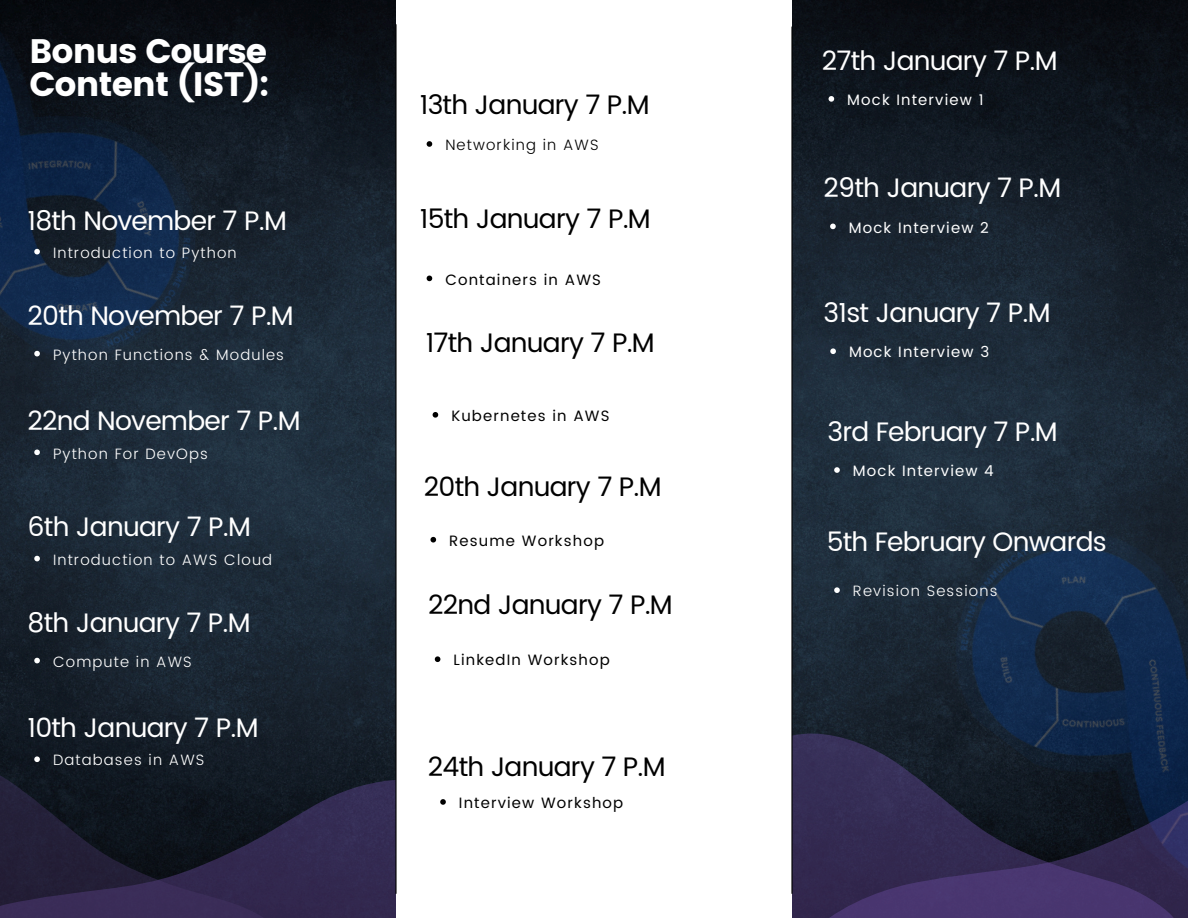
<style>
.page{position:relative;width:1188px;height:918px;background:#fff}
.page>*{position:absolute;margin:0;border:0;box-sizing:border-box;transform-origin:0 0}
.t1{font:33.9px/33.8px "Poppins";letter-spacing:-.03em;color:#fff}
.t2{font:26.7px "Poppins";letter-spacing:-.03em;color:#fff}
.t3{font:26.7px "Poppins";letter-spacing:-.03em;color:#000}
.t4{font:300 15px "Poppins";letter-spacing:.075em;color:#fff}
.t5{font:15px "Poppins";letter-spacing:.075em;color:#000}
.t6{font:15px "Poppins";letter-spacing:.075em;color:#fff}
.t7{font:300 15px "Poppins";letter-spacing:.075em;color:#000}
</style>
<div class="page">
<img style="left:0;top:0;width:1188px;height:593px">
<img style="left:899px;top:474px;width:289px;height:99px">
<svg style="left:0;top:593px;width:396px;height:325px;fill:#1a2632"></svg>
<div style="left:396px;top:0;width:396px;height:918px;background:#fff"></div>
<svg style="left:792px;top:573px;width:396px;height:345px"></svg>
<img style="left:0;top:0;width:256px;height:409px">
<svg style="left:0;top:689px;width:340px;height:229px"></svg>
<svg style="left:34px;top:556px;width:6px;height:5px"></svg>
<svg style="left:34px;top:658px;width:6px;height:5px"></svg>
<svg style="left:34px;top:756px;width:6px;height:6px"></svg>
<svg style="left:427px;top:141px;width:5px;height:6px"></svg>
<svg style="left:427px;top:276px;width:5px;height:5px"></svg>
<hr style="left:791px;top:27px;width:2px;height:867px;background:#000">
<hr style="left:395px;top:24px;width:2px;height:870px;background:#000">
<svg style="left:430px;top:537px;width:6px;height:6px"></svg>
<svg style="left:435px;top:656px;width:5px;height:6px"></svg>
<svg style="left:829px;top:96px;width:5px;height:6px"></svg>
<svg style="left:830px;top:224px;width:6px;height:5px"></svg>
<svg style="left:830px;top:348px;width:6px;height:6px"></svg>
<svg style="left:834px;top:587px;width:6px;height:6px"></svg>
<svg style="left:834px;top:467px;width:6px;height:6px"></svg>
<svg style="left:433px;top:412px;width:5px;height:6px"></svg>
<svg style="left:440px;top:799px;width:6px;height:6px"></svg>
<svg style="left:34px;top:249px;width:6px;height:5px"></svg>
<svg style="left:34px;top:351px;width:6px;height:5px"></svg>
<svg style="left:34px;top:450px;width:6px;height:5px"></svg>
<p class="t1" style="left:30px;top:34px;width:241px">Bonus Course<br>Content (IST):</p>
<h2 class="t2" style="left:28px;top:205px;width:261px">18th November 7 P.M</h2>
<h2 class="t4" style="left:53px;top:244px;width:185px">Introduction to Python</h2>
<p class="t2" style="left:28px;top:301px;width:268px">20th November 7 P.M</p>
<p class="t4" style="left:53px;top:346px;width:233px">Python Functions &amp; Modules</p>
<p class="t2" style="left:28px;top:405px;width:275px">22nd November 7 P.M</p>
<p class="t4" style="left:53px;top:445px;width:156px">Python For DevOps</p>
<h2 class="t2" style="left:28px;top:512px;width:225px">6th January 7 P.M</h2>
<p class="t4" style="left:53px;top:551px;width:221px">Introduction to AWS Cloud</p>
<h2 class="t2" style="left:28px;top:608px;width:225px">8th January 7 P.M</h2>
<p class="t4" style="left:53px;top:653px;width:140px">Compute in AWS</p>
<h2 class="t2" style="left:28px;top:712px;width:233px">10th January 7 P.M</h2>
<p class="t4" style="left:53px;top:752px;width:153px">Databases in AWS</p>
<h2 class="t3" style="left:420px;top:89px;width:231px">13th January 7 P.M</h2>
<p class="t7" style="left:445px;top:136px;width:155px">Networking in AWS</p>
<h2 class="t3" style="left:420px;top:203px;width:232px">15th January 7 P.M</h2>
<p class="t5" style="left:445px;top:271px;width:157px">Containers in AWS</p>
<h2 class="t3" style="left:426px;top:327px;width:230px">17th January 7 P.M</h2>
<p class="t5" style="left:451px;top:407px;width:160px">Kubernetes in AWS</p>
<p class="t3" style="left:424px;top:471px;width:239px">20th January 7 P.M</p>
<h1 class="t5" style="left:449px;top:532px;width:156px">Resume Workshop</h1>
<h2 class="t3" style="left:428px;top:589px;width:246px">22nd January 7 P.M</h2>
<p class="t5" style="left:454px;top:651px;width:158px">LinkedIn Workshop</p>
<h2 class="t3" style="left:428px;top:751px;width:239px">24th January 7 P.M</h2>
<p class="t5" style="left:459px;top:794px;width:166px">Interview Workshop</p>
<p class="t2" style="left:822px;top:45px;width:237px">27th January 7 P.M</p>
<h2 class="t6" style="left:847px;top:91px;width:138px">Mock Interview 1</h2>
<p class="t2" style="left:824px;top:173px;width:239px">29th January 7 P.M</p>
<p class="t6" style="left:849px;top:219px;width:142px">Mock Interview 2</p>
<h2 class="t2" style="left:824px;top:297px;width:229px">31st January 7 P.M</h2>
<h2 class="t6" style="left:849px;top:343px;width:142px">Mock Interview 3</h2>
<h2 class="t2" style="left:827px;top:416px;width:232px">3rd February 7 P.M</h2>
<h2 class="t6" style="left:853px;top:462px;width:142px">Mock Interview 4</h2>
<p class="t2" style="left:827px;top:526px;width:282px">5th February Onwards</p>
<p class="t4" style="left:853px;top:582px;width:146px">Revision Sessions</p>
</div>
